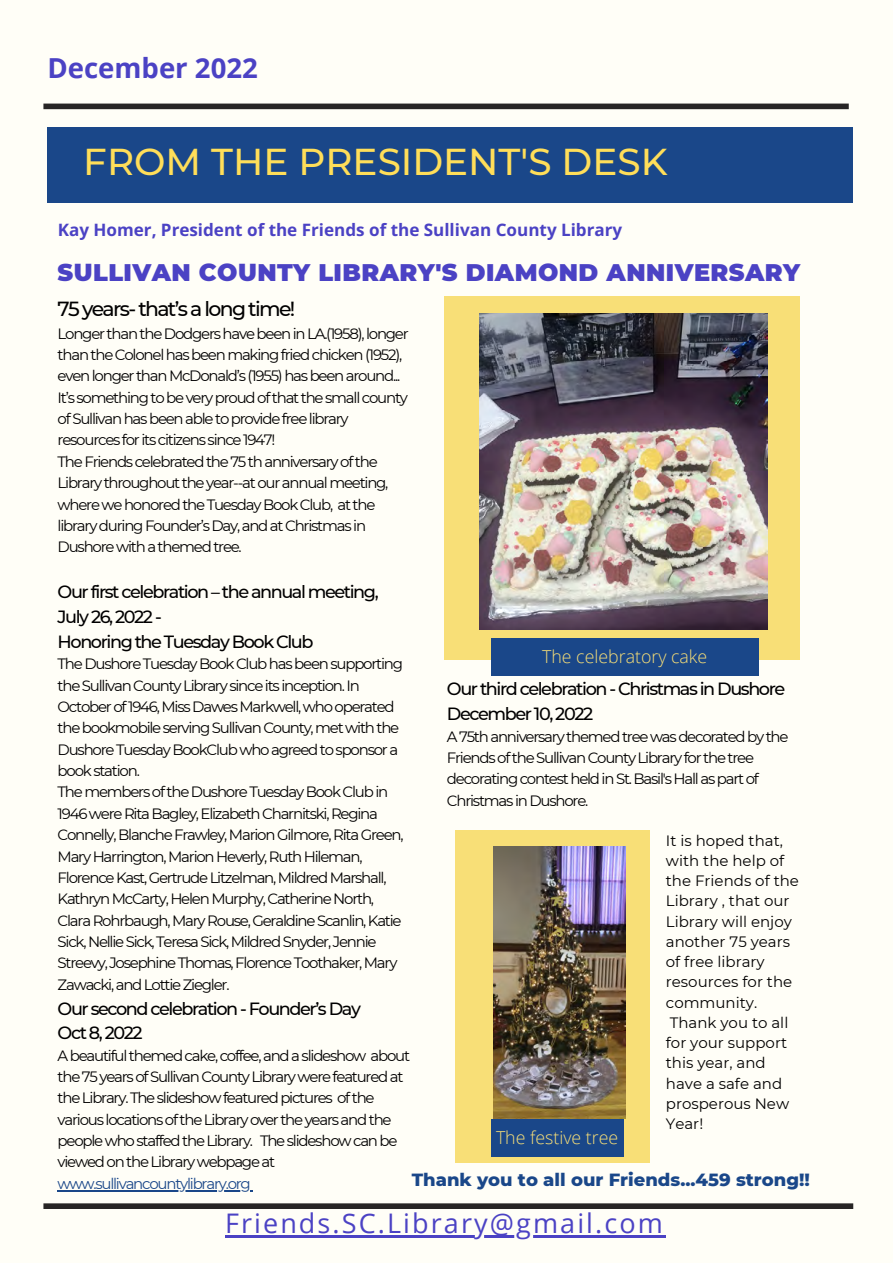
<style>
.page{position:relative;width:893px;height:1264px;background:#fff}
.page>*{position:absolute;margin:0;border:0;box-sizing:border-box;transform-origin:0 0}
.t1{font:500 37.35px "Montserrat";color:#ffde59}
.t2{font:700 27.6px "Open Sans";color:#4b42c4}
.t3{font:27px "Open Sans";letter-spacing:.08em;color:#4b42c4}
.t4{font:900 24px "Montserrat";letter-spacing:.02em;color:#4b42c4}
.t5{font:500 20.4px "Montserrat";letter-spacing:-.08em;color:#000}
.t6{font:800 18px "Montserrat";color:#1a4789}
.t7{font:500 17.7px/24.8px "Montserrat";letter-spacing:-.08em;color:#000}
.t8{font:300 17.7px "Open Sans";color:#f8df77}
.t9{font:700 17.1px "Open Sans";color:#4b42c4}
.t10{font:15px/21.3px "Montserrat";letter-spacing:-.08em;color:#000}
.t11{font:15px/20.2px "Montserrat";color:#000}
.t12{font:15px "Montserrat";letter-spacing:-.08em;color:#1a4789}
</style>
<div class="page">
<div style="left:0;top:0;width:892px;height:1262px;background:#fffef7"></div>
<div style="left:43px;top:104px;width:805px;height:5px;background:#272525"></div>
<div style="left:48px;top:127px;width:804px;height:76px;background:#1a4789"></div>
<div style="left:43px;top:1203px;width:810px;height:5px;background:#272525"></div>
<div style="left:444px;top:297px;width:355px;height:363px;background:#f8df77"></div>
<img style="left:479px;top:313px;width:288px;height:316px">
<div style="left:455px;top:829px;width:195px;height:333px;background:#f8df77"></div>
<div style="left:491px;top:638px;width:267px;height:37px;background:#1a4789"></div>
<div style="left:491px;top:1118px;width:132px;height:38px;background:#1a4789"></div>
<img style="left:493px;top:846px;width:132px;height:272px">
<hr style="left:225px;top:1235px;width:440px;height:2px;background:#4b42c4">
<hr style="left:58px;top:1189px;width:192px;height:2px;background:#1a4789">
<h2 class="t2" style="left:47px;top:49px;width:212px">December 2022</h2>
<h1 class="t1" style="left:83px;top:138px;width:585px">FROM THE PRESIDENT'S DESK</h1>
<p class="t9" style="left:58px;top:217px;width:566px">Kay Homer, President of the Friends of the Sullivan County Library</p>
<h3 class="t4" style="left:58px;top:258px;width:744px">SULLIVAN COUNTY LIBRARY'S DIAMOND ANNIVERSARY</h3>
<h3 class="t5" style="left:58px;top:296px;width:239px">75 years- that’s a long time!</h3>
<p class="t10" style="left:58px;top:322px;width:352px">Longer than the Dodgers have been in LA.(1958), longer than the Colonel has been making fried chicken (1952), even longer than McDonald’s (1955) has been around...<br>It’s something to be very proud of that the small county of Sullivan has been able to provide free library resources for its citizens since 1947!<br>The Friends celebrated the 75 th anniversary of the Library throughout the year--at our annual meeting, where we honored the Tuesday Book Club, at the library during Founder’s Day, and at Christmas in Dushore with a themed tree.</p>
<p class="t7" style="left:58px;top:579px;width:322px">Our first celebration – the annual meeting,<br>July 26, 2022 -<br>Honoring the Tuesday Book Club</p>
<p class="t10" style="left:58px;top:653px;width:347px">The Dushore Tuesday Book Club has been supporting the Sullivan County Library since its inception. In October of 1946, Miss Dawes Markwell, who operated the bookmobile serving Sullivan County, met with the Dushore Tuesday BookClub who agreed to sponsor a book station.<br>The members of the Dushore Tuesday Book Club in 1946 were Rita Bagley, Elizabeth Charnitski, Regina Connelly, Blanche Frawley, Marion Gilmore, Rita Green, Mary Harrington, Marion Heverly, Ruth Hileman, Florence Kast, Gertrude Litzelman, Mildred Marshall, Kathryn McCarty, Helen Murphy, Catherine North, Clara Rohrbaugh, Mary Rouse, Geraldine Scanlin, Katie Sick, Nellie Sick, Teresa Sick, Mildred Snyder, Jennie Streevy, Josephine Thomas, Florence Toothaker, Mary Zawacki, and Lottie Ziegler.</p>
<p class="t7" style="left:58px;top:995px;width:305px">Our second celebration - Founder’s Day<br>Oct 8, 2022</p>
<p class="t10" style="left:58px;top:1044px;width:354px">A beautiful themed cake, coffee, and a slideshow about the 75 years of Sullivan County Library were featured at the Library. The slideshow featured pictures of the various locations of the Library over the years and the people who staffed the Library. The slideshow can be viewed on the Library webpage at</p>
<p class="t12" style="left:58px;top:1174px;width:195px">www.sullivancountylibrary.org</p>
<p class="t8" style="left:542px;top:643px;width:166px">The celebratory cake</p>
<p class="t7" style="left:447px;top:676px;width:340px">Our third celebration - Christmas in Dushore<br>December 10, 2022</p>
<p class="t10" style="left:447px;top:725px;width:343px">A 75th anniversary themed tree was decorated by the Friends of the Sullivan County Library for the tree decorating contest held in St. Basil's Hall as part of Christmas in Dushore.</p>
<p class="t11" style="left:665px;top:830px;width:135px">It is hoped that, with the help of the Friends of the<br>Library , that our<br>Library will enjoy another 75 years of free library resources for the community.<br>Thank you to all for your support this year, and have a safe and prosperous New<br>Year!</p>
<p class="t8" style="left:496px;top:1124px;width:124px">The festive tree</p>
<p class="t6" style="left:412px;top:1168px;width:399px">Thank you to all our Friends...459 strong!!</p>
<h3 class="t3" style="left:225px;top:1204px;width:439px">Friends.SC.Library@gmail.com</h3>
</div>
